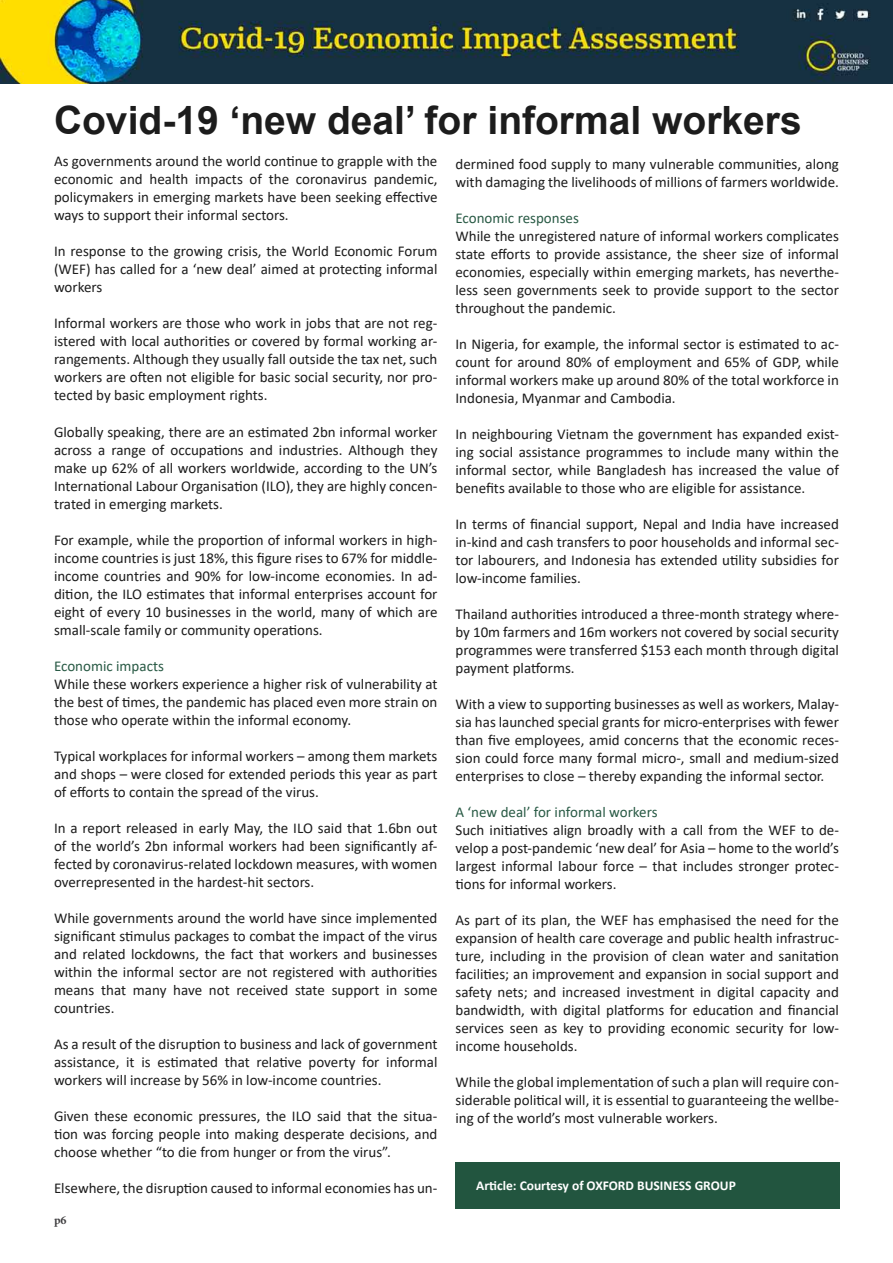
<style>
.page{position:relative;width:893px;height:1263px;background:#fff}
.page>*{position:absolute;margin:0;border:0;box-sizing:border-box;transform-origin:0 0}
.t1{font:700 39px "Arial";color:#1c1c1c}
.t2{font:15px/18px "Calibri";color:#1c1c1c;text-align:justify}
.t3{font:15px "Calibri";color:#295a45}
.t4{font:700 13.5px "Calibri";color:#fff}
.t5{font:700 12px "Minion Pro";color:#414042}
</style>
<div class="page">
<img style="left:0;top:0;width:893px;height:83px">
<div style="left:455px;top:1162px;width:384px;height:47px;background:#22553f"></div>
<h1 class="t1" style="left:54px;top:92px;width:749px">Covid-19 ‘new deal’ for informal workers</h1>
<p class="t2" style="left:54px;top:152px;width:385px">As governments around the world continue to grapple with the economic and health impacts of the coronavirus pandemic, policymakers in emerging markets have been seeking effective ways to support their informal sectors.</p>
<p class="t2" style="left:54px;top:242px;width:385px">In response to the growing crisis, the World Economic Forum (WEF) has called for a ‘new deal’ aimed at protecting informal workers</p>
<p class="t2" style="left:54px;top:314px;width:385px">Informal workers are those who work in jobs that are not reg&shy;istered with local authorities or covered by formal working ar&shy;rangements. Although they usually fall outside the tax net, such workers are often not eligible for basic social security, nor pro&shy;tected by basic employment rights.</p>
<p class="t2" style="left:54px;top:422px;width:385px">Globally speaking, there are an estimated 2bn informal worker across a range of occupations and industries. Although they make up 62% of all workers worldwide, according to the UN’s International Labour Organisation (ILO), they are highly concen&shy;trated in emerging markets.</p>
<p class="t2" style="left:54px;top:530px;width:385px">For example, while the proportion of informal workers in high&shy;income countries is just 18%, this figure rises to 67% for middle&shy;income countries and 90% for low-income economies. In ad&shy;dition, the ILO estimates that informal enterprises account for eight of every 10 businesses in the world, many of which are small-scale family or community operations.</p>
<p class="t3" style="left:54px;top:655px;width:111px">Economic impacts</p>
<p class="t2" style="left:54px;top:674px;width:385px">While these workers experience a higher risk of vulnerability at the best of times, the pandemic has placed even more strain on those who operate within the informal economy.</p>
<p class="t2" style="left:54px;top:746px;width:385px">Typical workplaces for informal workers – among them markets and shops – were closed for extended periods this year as part of efforts to contain the spread of the virus.</p>
<p class="t2" style="left:54px;top:818px;width:385px">In a report released in early May, the ILO said that 1.6bn out of the world’s 2bn informal workers had been significantly af&shy;fected by coronavirus-related lockdown measures, with women overrepresented in the hardest-hit sectors.</p>
<p class="t2" style="left:54px;top:908px;width:385px">While governments around the world have since implemented significant stimulus packages to combat the impact of the virus and related lockdowns, the fact that workers and businesses within the informal sector are not registered with authorities means that many have not received state support in some countries.</p>
<p class="t2" style="left:54px;top:1034px;width:385px">As a result of the disruption to business and lack of government assistance, it is estimated that relative poverty for informal workers will increase by 56% in low-income countries.</p>
<p class="t2" style="left:54px;top:1106px;width:385px">Given these economic pressures, the ILO said that the situa&shy;tion was forcing people into making desperate decisions, and choose whether “to die from hunger or from the virus”.</p>
<p class="t2" style="left:54px;top:1178px;width:385px">Elsewhere, the disruption caused to informal economies has un-</p>
<p class="t2" style="left:455px;top:154px;width:385px">dermined food supply to many vulnerable communities, along with damaging the livelihoods of millions of farmers worldwide.</p>
<p class="t3" style="left:455px;top:207px;width:125px">Economic responses</p>
<p class="t2" style="left:455px;top:226px;width:385px">While the unregistered nature of informal workers complicates state efforts to provide assistance, the sheer size of informal economies, especially within emerging markets, has neverthe&shy;less seen governments seek to provide support to the sector throughout the pandemic.</p>
<p class="t2" style="left:455px;top:334px;width:385px">In Nigeria, for example, the informal sector is estimated to ac&shy;count for around 80% of employment and 65% of GDP, while informal workers make up around 80% of the total workforce in Indonesia, Myanmar and Cambodia.</p>
<p class="t2" style="left:455px;top:424px;width:385px">In neighbouring Vietnam the government has expanded exist&shy;ing social assistance programmes to include many within the informal sector, while Bangladesh has increased the value of benefits available to those who are eligible for assistance.</p>
<p class="t2" style="left:455px;top:514px;width:385px">In terms of financial support, Nepal and India have increased in-kind and cash transfers to poor households and informal sec&shy;tor labourers, and Indonesia has extended utility subsidies for low-income families.</p>
<p class="t2" style="left:455px;top:604px;width:385px">Thailand authorities introduced a three-month strategy where&shy;by 10m farmers and 16m workers not covered by social security programmes were transferred $153 each month through digital payment platforms.</p>
<p class="t2" style="left:455px;top:694px;width:385px">With a view to supporting businesses as well as workers, Malay&shy;sia has launched special grants for micro-enterprises with fewer than five employees, amid concerns that the economic reces&shy;sion could force many formal micro-, small and medium-sized enterprises to close – thereby expanding the informal sector.</p>
<p class="t3" style="left:455px;top:801px;width:204px">A ‘new deal’ for informal workers</p>
<p class="t2" style="left:455px;top:820px;width:385px">Such initiatives align broadly with a call from the WEF to de&shy;velop a post-pandemic ‘new deal’ for Asia – home to the world’s largest informal labour force – that includes stronger protec&shy;tions for informal workers.</p>
<p class="t2" style="left:455px;top:910px;width:385px">As part of its plan, the WEF has emphasised the need for the expansion of health care coverage and public health infrastruc&shy;ture, including in the provision of clean water and sanitation facilities; an improvement and expansion in social support and safety nets; and increased investment in digital capacity and bandwidth, with digital platforms for education and financial services seen as key to providing economic security for low&shy;income households.</p>
<p class="t2" style="left:455px;top:1072px;width:385px">While the global implementation of such a plan will require con&shy;siderable political will, it is essential to guaranteeing the wellbe&shy;ing of the world’s most vulnerable workers.</p>
<p class="t4" style="left:476px;top:1176px;width:261px">Article: Courtesy of OXFORD BUSINESS GROUP</p>
<p class="t5" style="left:54px;top:1212px;width:14px">p6</p>
</div>
